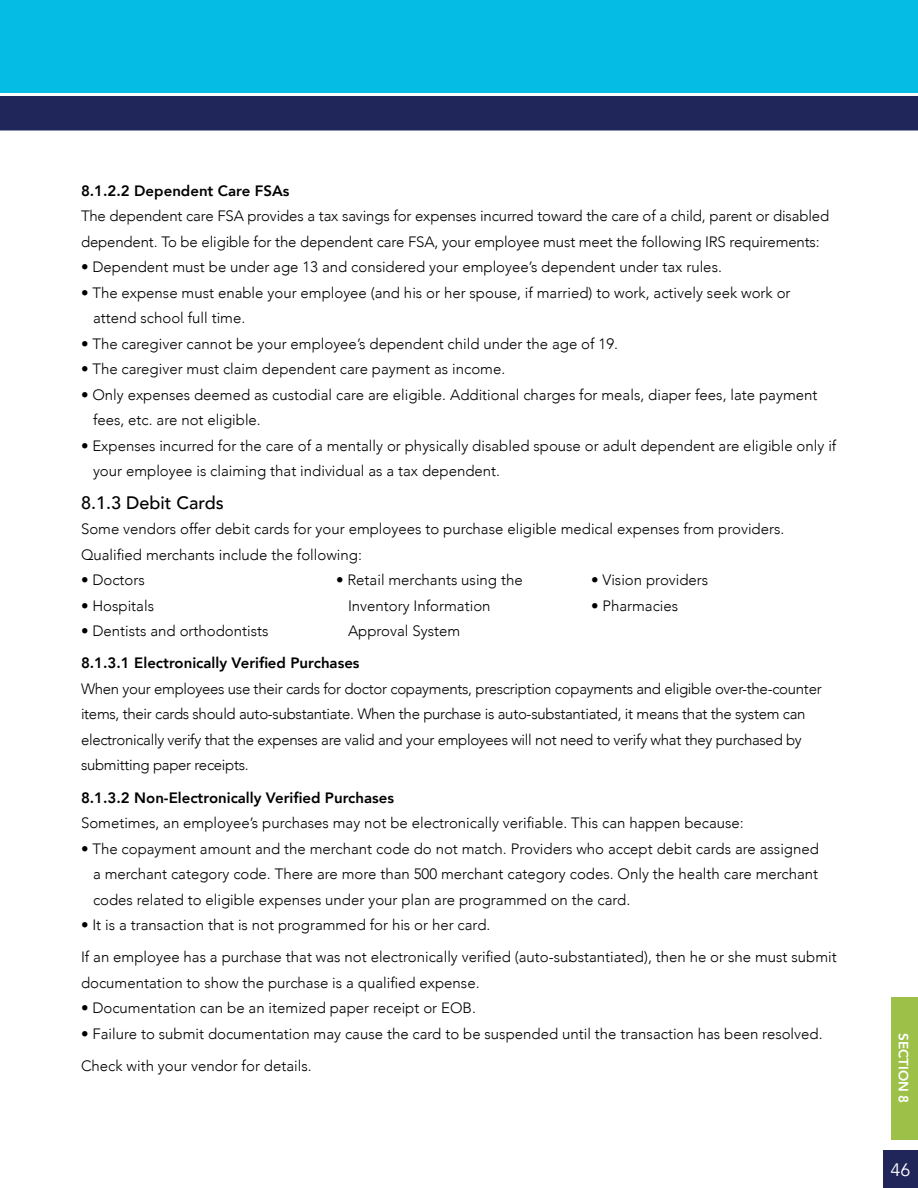
<style>
.page{position:relative;width:918px;height:1188px;background:#fff}
.page>*{position:absolute;margin:0;border:0;box-sizing:border-box;transform-origin:0 0}
.Subhead_2{font:500 18px "Avenir";color:#000}
.t1{font:18px "Avenir";color:#fff}
.Bullet_list{font:300 15px/25.5px "Avenir";color:#000}
.Body_copy{font:300 15px/25.5px "Avenir";letter-spacing:-.01em;color:#000}
.Body_copy-2{font:800 15px "Avenir";color:#000}
.t2{font:800 13.5px "Avenir";color:#fff}
</style>
<div class="page">
<div style="left:0;top:0;width:918px;height:116px;background:#04bce4"></div>
<svg style="left:0;top:93px;width:918px;height:38px;background:#343a69"></svg>
<div style="left:883px;top:1151px;width:35px;height:37px;background:#20265a"></div>
<div style="left:891px;top:997px;width:27px;height:142px;background:#9dc049"></div>
<p class="Body_copy-2" style="left:81px;top:179px;width:210px">8.1.2.2 Dependent Care FSAs</p>
<p class="Body_copy" style="left:81px;top:204px;width:750px">The dependent care FSA provides a tax savings for expenses incurred toward the care of a child, parent or disabled dependent. To be eligible for the dependent care FSA, your employee must meet the following IRS requirements:</p>
<p class="Bullet_list" style="left:81px;top:255px;width:642px">• Dependent must be under age 13 and considered your employee’s dependent under tax rules.</p>
<p class="Bullet_list" style="left:93px;top:280px;width:699px;text-indent:-12px">• The expense must enable your employee (and his or her spouse, if married) to work, actively seek work or attend school full time.</p>
<p class="Bullet_list" style="left:81px;top:331px;width:539px">• The caregiver cannot be your employee’s dependent child under the age of 19.</p>
<p class="Bullet_list" style="left:81px;top:357px;width:426px">• The caregiver must claim dependent care payment as income.</p>
<p class="Bullet_list" style="left:93px;top:382px;width:726px;text-indent:-12px">• Only expenses deemed as custodial care are eligible. Additional charges for meals, diaper fees, late payment fees, etc. are not eligible.</p>
<p class="Bullet_list" style="left:93px;top:433px;width:745px;text-indent:-12px">• Expenses incurred for the care of a mentally or physically disabled spouse or adult dependent are eligible only if your employee is claiming that individual as a tax dependent.</p>
<h3 class="Subhead_2" style="left:81px;top:487px;width:144px">8.1.3 Debit Cards</h3>
<p class="Body_copy" style="left:81px;top:516px;width:705px">Some vendors offer debit cards for your employees to purchase eligible medical expenses from providers.<br>Qualified merchants include the following:</p>
<p class="Bullet_list" style="left:81px;top:567px;width:65px">• Doctors</p>
<p class="Bullet_list" style="left:81px;top:593px;width:75px">• Hospitals</p>
<p class="Bullet_list" style="left:81px;top:618px;width:189px">• Dentists and orthodontists</p>
<p class="Bullet_list" style="left:348px;top:567px;width:176px;text-indent:-12px">• Retail merchants using the<br>Inventory Information<br>Approval System</p>
<p class="Bullet_list" style="left:591px;top:567px;width:119px">• Vision providers</p>
<p class="Bullet_list" style="left:591px;top:593px;width:89px">• Pharmacies</p>
<p class="Body_copy-2" style="left:81px;top:652px;width:280px">8.1.3.1 Electronically Verified Purchases</p>
<p class="Body_copy" style="left:81px;top:676px;width:742px">When your employees use their cards for doctor copayments, prescription copayments and eligible over-the-counter items, their cards should auto-substantiate. When the purchase is auto-substantiated, it means that the system can electronically verify that the expenses are valid and your employees will not need to verify what they purchased by submitting paper receipts.</p>
<p class="Body_copy-2" style="left:81px;top:786px;width:315px">8.1.3.2 Non-Electronically Verified Purchases</p>
<p class="Body_copy" style="left:81px;top:810px;width:664px">Sometimes, an employee’s purchases may not be electronically verifiable. This can happen because:</p>
<p class="Bullet_list" style="left:93px;top:836px;width:727px;text-align:justify;text-indent:-12px">• The copayment amount and the merchant code do not match. Providers who accept debit cards are assigned a merchant category code. There are more than 500 merchant category codes. Only the health care merchant codes related to eligible expenses under your plan are programmed on the card.</p>
<p class="Bullet_list" style="left:81px;top:912px;width:411px">• It is a transaction that is not programmed for his or her card.</p>
<p class="Body_copy" style="left:81px;top:945px;width:757px">If an employee has a purchase that was not electronically verified (auto-substantiated), then he or she must submit documentation to show the purchase is a qualified expense.</p>
<p class="Bullet_list" style="left:81px;top:996px;width:396px">• Documentation can be an itemized paper receipt or EOB.</p>
<p class="Bullet_list" style="left:81px;top:1021px;width:743px">• Failure to submit documentation may cause the card to be suspended until the transaction has been resolved.</p>
<p class="Body_copy" style="left:81px;top:1053px;width:232px">Check with your vendor for details.</p>
<p class="t2" style="left:914px;top:1033px;width:72px;rotate:90deg">SECTION 8</p>
<p class="t1" style="left:891px;top:1159px;width:22px">46</p>
</div>
